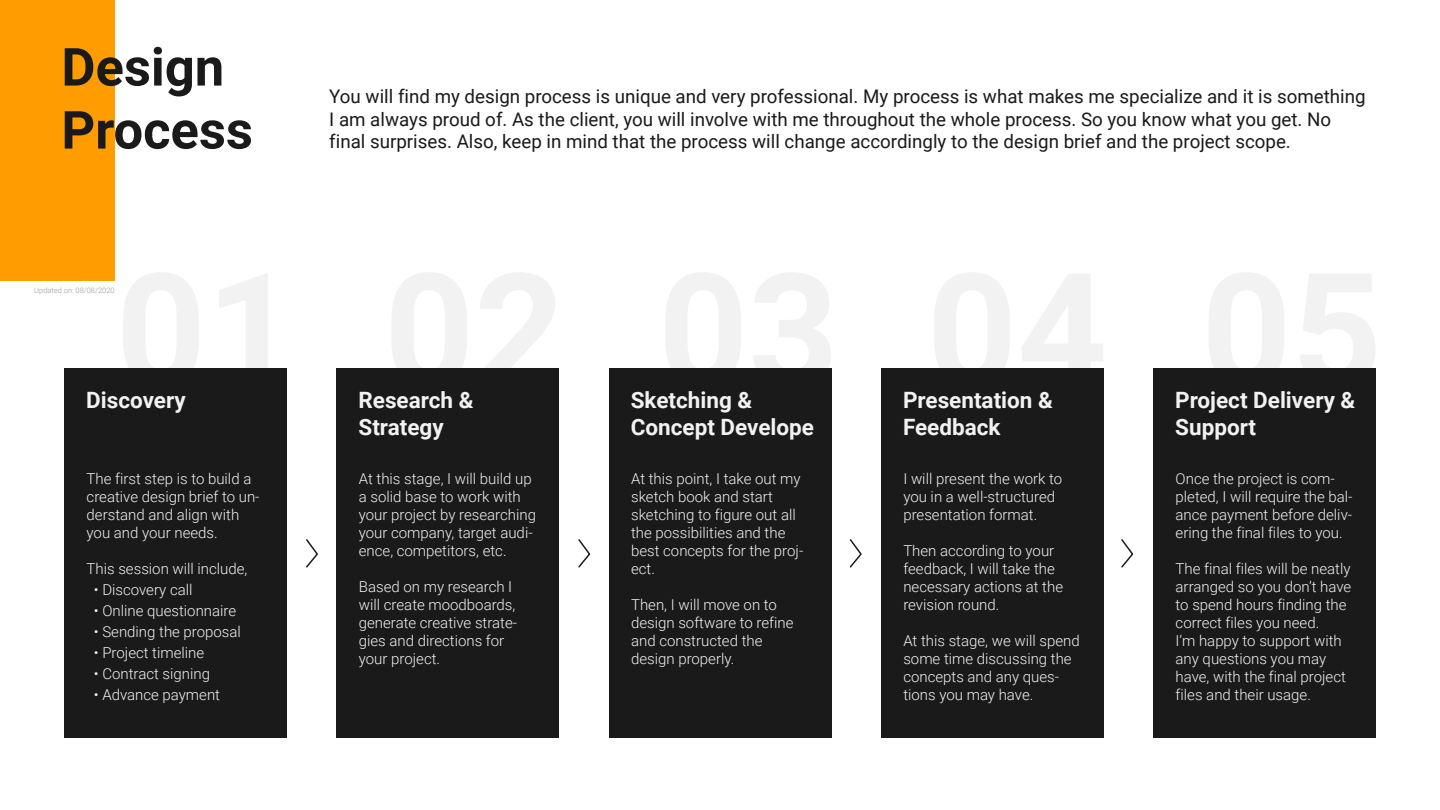
<style>
.page{position:relative;width:1440px;height:810px;background:#fff}
.page>*{position:absolute;margin:0;border:0;box-sizing:border-box;transform-origin:0 0}
.t1{font:700 52.5px/63px "Roboto";color:#1a1a1a}
.t2{font:700 22.5px/27px "Roboto";color:#f2f2f2}
.t3{font:18.75px/22.5px "Roboto";color:#1a1a1a}
.t4{font:300 15px/18px "Roboto";color:#f2f2f2}
.t5{font:300 7.5px "Roboto";color:#999}
</style>
<div class="page">
<div style="left:0;top:0;width:115px;height:280px;background:#ff9c00"></div>
<svg style="left:123px;top:273px;width:76px;height:95px"></svg>
<svg style="left:219px;top:274px;width:49px;height:94px"></svg>
<svg style="left:392px;top:273px;width:75px;height:95px"></svg>
<svg style="left:480px;top:273px;width:75px;height:95px"></svg>
<svg style="left:666px;top:273px;width:75px;height:95px"></svg>
<svg style="left:754px;top:273px;width:77px;height:95px"></svg>
<svg style="left:934px;top:273px;width:76px;height:95px"></svg>
<svg style="left:1022px;top:274px;width:81px;height:94px"></svg>
<svg style="left:1209px;top:272px;width:75px;height:96px"></svg>
<svg style="left:1300px;top:274px;width:75px;height:94px"></svg>
<div style="left:64px;top:368px;width:223px;height:370px;background:#1a1a1a"></div>
<div style="left:337px;top:368px;width:222px;height:370px;background:#1a1a1a"></div>
<div style="left:609px;top:368px;width:222px;height:370px;background:#1a1a1a"></div>
<div style="left:881px;top:368px;width:222px;height:370px;background:#1a1a1a"></div>
<div style="left:1153px;top:368px;width:223px;height:370px;background:#1a1a1a"></div>
<svg style="left:306px;top:539px;width:12px;height:29px"></svg>
<svg style="left:578px;top:539px;width:13px;height:29px"></svg>
<svg style="left:849px;top:539px;width:13px;height:29px"></svg>
<svg style="left:1121px;top:539px;width:13px;height:29px"></svg>
<h1 class="t1" style="left:61px;top:33px;width:193px">Design<br>Process</h1>
<p class="t5" style="left:34px;top:285px;width:82px">Updated on: 08/08/2020</p>
<p class="t3" style="left:329px;top:85px;width:1038px">You will find my design process is unique and very professional. My process is what makes me specialize and it is something<br>I am always proud of. As the client, you will involve with me throughout the whole process. So you know what you get. No final surprises. Also, keep in mind that the process will change accordingly to the design brief and the project scope.</p>
<h2 class="t2" style="left:86px;top:385px;width:101px">Discovery</h2>
<h2 class="t2" style="left:358px;top:385px;width:116px">Research &amp;<br>Strategy</h2>
<h2 class="t2" style="left:631px;top:385px;width:185px">Sketching &amp;<br>Concept Develope</h2>
<h2 class="t2" style="left:903px;top:385px;width:151px">Presentation &amp;<br>Feedback</h2>
<h2 class="t2" style="left:1175px;top:385px;width:182px">Project Delivery &amp;<br>Support</h2>
<p class="t4" style="left:87px;top:469px;width:174px">The first step is to build a creative design brief to un&shy;derstand and align with you and your needs.</p>
<p class="t4" style="left:87px;top:559px;width:162px">This session will include,</p>
<p class="t4" style="left:94px;top:580px;width:100px">• Discovery call</p>
<p class="t4" style="left:94px;top:601px;width:144px">• Online questionnaire</p>
<p class="t4" style="left:94px;top:622px;width:149px">• Sending the proposal</p>
<p class="t4" style="left:94px;top:643px;width:112px">• Project timeline</p>
<p class="t4" style="left:94px;top:664px;width:118px">• Contract signing</p>
<p class="t4" style="left:94px;top:685px;width:128px">• Advance payment</p>
<p class="t4" style="left:1176px;top:469px;width:178px">Once the project is com&shy;pleted, I will require the bal&shy;ance payment before deliv&shy;ering the final files to you.</p>
<p class="t4" style="left:1176px;top:559px;width:177px">The final files will be neatly arranged so you don’t have to spend hours finding the correct files you need.<br>I’m happy to support with any questions you may have, with the final project files and their usage.</p>
<p class="t4" style="left:359px;top:469px;width:179px">At this stage, I will build up a solid base to work with your project by researching your company, target audi&shy;ence, competitors, etc.</p>
<p class="t4" style="left:359px;top:577px;width:160px">Based on my research I will create moodboards, generate creative strate&shy;gies and directions for your project.</p>
<p class="t4" style="left:631px;top:469px;width:174px">At this point, I take out my sketch book and start sketching to figure out all the possibilities and the best concepts for the proj&shy;ect.</p>
<p class="t4" style="left:631px;top:595px;width:164px">Then, I will move on to design software to refine and constructed the design properly.</p>
<p class="t4" style="left:903px;top:469px;width:160px">I will present the work to you in a well-structured presentation format.</p>
<p class="t4" style="left:903px;top:541px;width:161px">Then according to your feedback, I will take the necessary actions at the revision round.</p>
<p class="t4" style="left:903px;top:631px;width:178px">At this stage, we will spend some time discussing the concepts and any ques&shy;tions you may have.</p>
</div>
